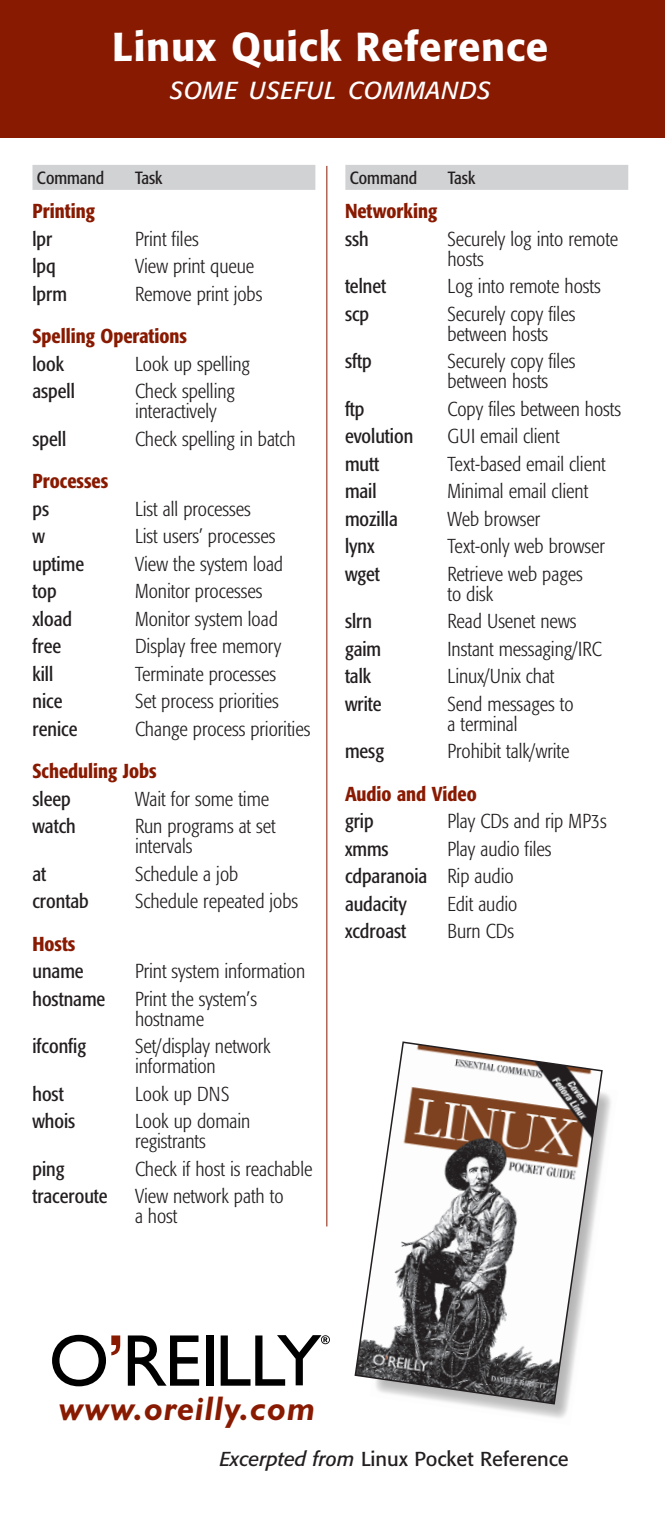
<style>
.page{position:relative;width:665px;height:1530px;background:#fff}
.page>*{position:absolute;margin:0;border:0;box-sizing:border-box;transform-origin:0 0}
.t1{font:500 40px "Formata";letter-spacing:.015em;color:#fff}
.t2{font:italic 700 34.25px "Gill Sans";letter-spacing:.02em;color:#891a02}
.t3{font:italic 24.5px "Formata";letter-spacing:.025em;color:#fff}
.t4{font:300 condensed 20px/20px "Formata";color:#231f20}
.t5{font:condensed 20px "Formata";color:#231f20}
.t6{font:500 condensed 20px "Formata";color:#891a02}
.t7{font:20px "Formata";color:#231f20}
.t8{font:condensed 17.5px "Formata";color:#231f20}
.s1{font-weight:400}
.s2{font-style:italic}
</style>
<div class="page">
<div style="left:0;top:0;width:665px;height:138px;background:#891a02"></div>
<svg style="left:52px;top:1335px;width:68px;height:51px"></svg>
<svg style="left:128px;top:1335px;width:71px;height:51px"></svg>
<div style="left:206px;top:1335px;width:7px;height:51px;background:#000"></div>
<svg style="left:221px;top:1335px;width:109px;height:51px"></svg>
<img style="left:470px;top:1093px;width:141px;height:325px">
<svg style="left:354px;top:1041px;width:250px;height:364px"></svg>
<div style="left:32px;top:165px;width:283px;height:25px;background:#d1d2d4"></div>
<div style="left:345px;top:165px;width:283px;height:25px;background:#d1d2d4"></div>
<hr style="left:326px;top:166px;width:1px;height:1060px;background:#891a02">
<h1 class="t1" style="left:112px;top:29px;width:438px">Linux Quick Reference</h1>
<p class="t3" style="left:170px;top:79px;width:323px">SOME USEFUL COMMANDS</p>
<p class="t8" style="left:37px;top:170px;width:69px">Command</p>
<p class="t8" style="left:135px;top:170px;width:29px">Task</p>
<p class="t8" style="left:350px;top:170px;width:69px">Command</p>
<p class="t8" style="left:448px;top:170px;width:29px">Task</p>
<p class="t6" style="left:32px;top:203px;width:64px">Printing</p>
<p class="t5" style="left:32px;top:230px;width:21px">lpr</p>
<p class="t4" style="left:135px;top:230px;width:65px">Print files</p>
<p class="t5" style="left:32px;top:258px;width:25px">lpq</p>
<p class="t4" style="left:135px;top:257px;width:121px">View print queue</p>
<p class="t5" style="left:32px;top:285px;width:36px">lprm</p>
<p class="t4" style="left:135px;top:285px;width:129px">Remove print jobs</p>
<p class="t6" style="left:32px;top:328px;width:156px">Spelling Operations</p>
<p class="t5" style="left:32px;top:355px;width:33px">look</p>
<p class="t4" style="left:135px;top:355px;width:116px">Look up spelling</p>
<p class="t5" style="left:32px;top:383px;width:44px">aspell</p>
<p class="t4" style="left:135px;top:382px;width:101px">Check spelling interactively</p>
<p class="t5" style="left:32px;top:430px;width:35px">spell</p>
<p class="t4" style="left:135px;top:430px;width:162px">Check spelling in batch</p>
<p class="t6" style="left:32px;top:473px;width:77px">Processes</p>
<p class="t5" style="left:32px;top:500px;width:18px">ps</p>
<p class="t4" style="left:135px;top:500px;width:117px">List all processes</p>
<p class="t5" style="left:32px;top:528px;width:14px">w</p>
<p class="t4" style="left:135px;top:527px;width:142px">List users’ processes</p>
<p class="t5" style="left:32px;top:555px;width:53px">uptime</p>
<p class="t4" style="left:135px;top:555px;width:150px">View the system load</p>
<p class="t5" style="left:32px;top:583px;width:26px">top</p>
<p class="t4" style="left:135px;top:582px;width:129px">Monitor processes</p>
<p class="t5" style="left:32px;top:610px;width:41px">xload</p>
<p class="t4" style="left:135px;top:610px;width:144px">Monitor system load</p>
<p class="t5" style="left:32px;top:638px;width:30px">free</p>
<p class="t4" style="left:135px;top:637px;width:148px">Display free memory</p>
<p class="t5" style="left:32px;top:665px;width:22px">kill</p>
<p class="t4" style="left:135px;top:665px;width:143px">Terminate processes</p>
<p class="t5" style="left:32px;top:693px;width:31px">nice</p>
<p class="t4" style="left:135px;top:692px;width:145px">Set process priorities</p>
<p class="t5" style="left:32px;top:720px;width:46px">renice</p>
<p class="t4" style="left:135px;top:720px;width:177px">Change process priorities</p>
<p class="t6" style="left:32px;top:763px;width:126px">Scheduling Jobs</p>
<p class="t5" style="left:32px;top:790px;width:40px">sleep</p>
<p class="t4" style="left:135px;top:790px;width:136px">Wait for some time</p>
<p class="t5" style="left:32px;top:818px;width:45px">watch</p>
<p class="t4" style="left:135px;top:817px;width:142px">Run programs at set intervals</p>
<p class="t5" style="left:32px;top:865px;width:15px">at</p>
<p class="t4" style="left:135px;top:865px;width:105px">Schedule a job</p>
<p class="t5" style="left:32px;top:893px;width:58px">crontab</p>
<p class="t4" style="left:135px;top:892px;width:165px">Schedule repeated jobs</p>
<p class="t6" style="left:32px;top:935px;width:44px">Hosts</p>
<p class="t5" style="left:32px;top:963px;width:53px">uname</p>
<p class="t4" style="left:135px;top:962px;width:172px">Print system information</p>
<p class="t5" style="left:32px;top:990px;width:74px">hostname</p>
<p class="t4" style="left:135px;top:990px;width:124px">Print the system’s hostname</p>
<p class="t5" style="left:32px;top:1038px;width:55px">ifconfig</p>
<p class="t4" style="left:135px;top:1037px;width:137px">Set/display network information</p>
<p class="t5" style="left:32px;top:1085px;width:33px">host</p>
<p class="t4" style="left:135px;top:1085px;width:96px">Look up DNS</p>
<p class="t5" style="left:32px;top:1113px;width:44px">whois</p>
<p class="t4" style="left:135px;top:1112px;width:117px">Look up domain registrants</p>
<p class="t5" style="left:32px;top:1160px;width:34px">ping</p>
<p class="t4" style="left:135px;top:1160px;width:179px">Check if host is reachable</p>
<p class="t5" style="left:32px;top:1188px;width:77px">traceroute</p>
<p class="t4" style="left:135px;top:1187px;width:150px">View network path to a host</p>
<p class="t6" style="left:345px;top:203px;width:94px">Networking</p>
<p class="t5" style="left:345px;top:230px;width:25px">ssh</p>
<p class="t4" style="left:448px;top:230px;width:172px">Securely log into remote hosts</p>
<p class="t5" style="left:345px;top:278px;width:43px">telnet</p>
<p class="t4" style="left:448px;top:277px;width:155px">Log into remote hosts</p>
<p class="t5" style="left:345px;top:305px;width:26px">scp</p>
<p class="t4" style="left:448px;top:305px;width:129px">Securely copy files between hosts</p>
<p class="t5" style="left:345px;top:353px;width:28px">sftp</p>
<p class="t4" style="left:448px;top:352px;width:129px">Securely copy files between hosts</p>
<p class="t5" style="left:345px;top:400px;width:21px">ftp</p>
<p class="t4" style="left:448px;top:400px;width:175px">Copy files between hosts</p>
<p class="t5" style="left:345px;top:428px;width:70px">evolution</p>
<p class="t4" style="left:448px;top:427px;width:114px">GUI email client</p>
<p class="t5" style="left:345px;top:455px;width:36px">mutt</p>
<p class="t4" style="left:448px;top:455px;width:160px">Text-based email client</p>
<p class="t5" style="left:345px;top:483px;width:33px">mail</p>
<p class="t4" style="left:448px;top:482px;width:142px">Minimal email client</p>
<p class="t5" style="left:345px;top:510px;width:54px">mozilla</p>
<p class="t4" style="left:448px;top:510px;width:94px">Web browser</p>
<p class="t5" style="left:345px;top:538px;width:31px">lynx</p>
<p class="t4" style="left:448px;top:537px;width:159px">Text-only web browser</p>
<p class="t5" style="left:345px;top:565px;width:36px">wget</p>
<p class="t4" style="left:448px;top:565px;width:137px">Retrieve web pages to disk</p>
<p class="t5" style="left:345px;top:613px;width:29px">slrn</p>
<p class="t4" style="left:448px;top:612px;width:130px">Read Usenet news</p>
<p class="t5" style="left:345px;top:640px;width:38px">gaim</p>
<p class="t4" style="left:448px;top:640px;width:156px">Instant messaging/IRC</p>
<p class="t5" style="left:345px;top:668px;width:28px">talk</p>
<p class="t4" style="left:448px;top:667px;width:109px">Linux/Unix chat</p>
<p class="t5" style="left:345px;top:695px;width:38px">write</p>
<p class="t4" style="left:448px;top:695px;width:128px">Send messages to a terminal</p>
<p class="t5" style="left:345px;top:743px;width:41px">mesg</p>
<p class="t4" style="left:448px;top:742px;width:123px">Prohibit talk/write</p>
<p class="t6" style="left:345px;top:785px;width:133px">Audio and Video</p>
<p class="t5" style="left:345px;top:813px;width:30px">grip</p>
<p class="t4" style="left:448px;top:812px;width:161px">Play CDs and rip MP3s</p>
<p class="t5" style="left:345px;top:840px;width:45px">xmms</p>
<p class="t4" style="left:345px;top:836px;width:208px;line-height:27.5px;text-indent:102px">Play audio files <span class="s1">cdparanoia</span> Rip audio <span class="s1">audacity</span></p>
<p class="t4" style="left:448px;top:895px;width:71px">Edit audio</p>
<p class="t5" style="left:345px;top:923px;width:63px">xcdroast</p>
<p class="t4" style="left:448px;top:922px;width:68px">Burn CDs</p>
<h2 class="t2" style="left:59px;top:1396px;width:258px">www.oreilly.com</h2>
<p class="t7" style="left:220px;top:1450px;width:350px"><span class="s2">Excerpted from</span> Linux Pocket Reference</p>
</div>
